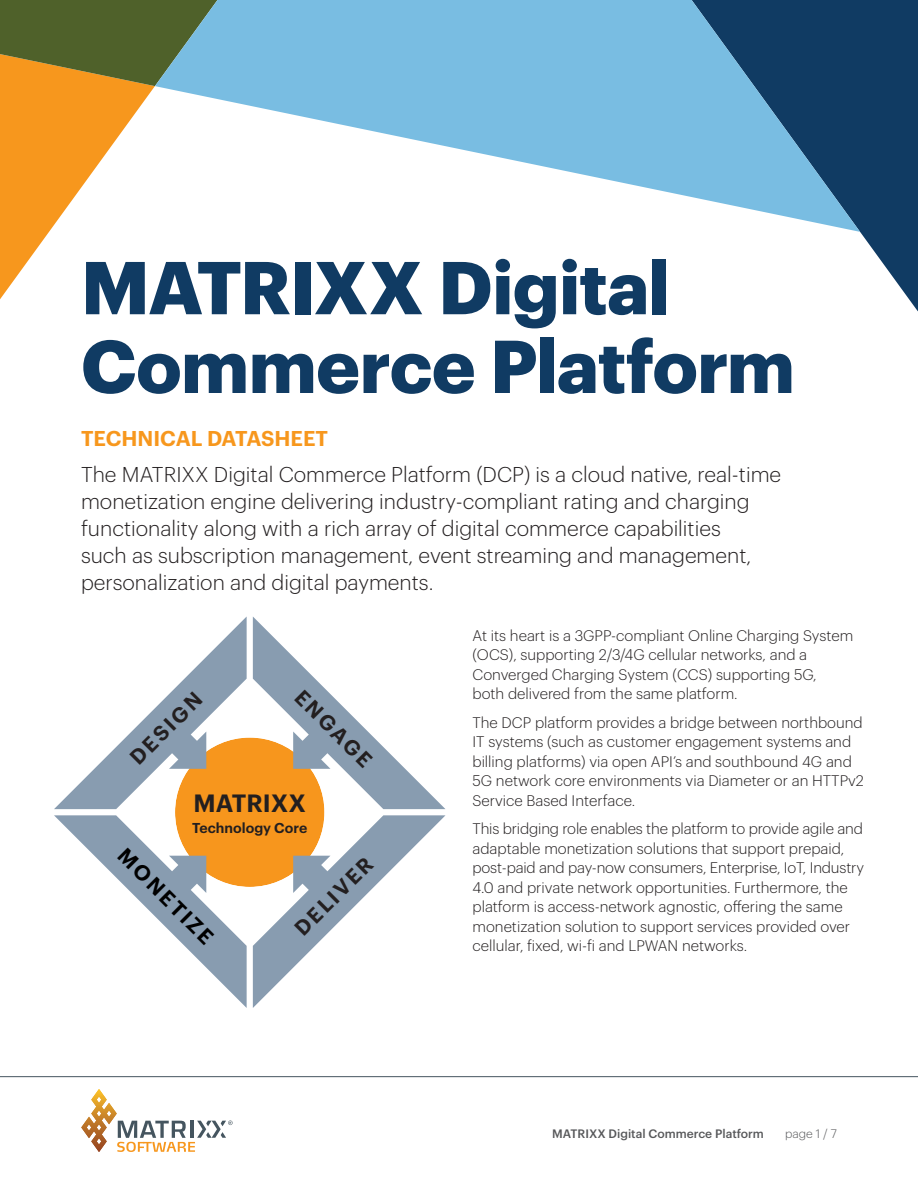
<style>
.page{position:relative;width:918px;height:1188px;background:#fff}
.page>*{position:absolute;margin:0;border:0;box-sizing:border-box;transform-origin:0 0}
.Cover_title{font:700 73.2px/78.8px "Graphik";letter-spacing:-.01em;color:#103b63}
.t1{font:600 24.45px "Graphik";color:#231f20}
._16_body_intro{font:300 21px/27px "Graphik";color:#231f20}
._14_orange_heading{font:600 21px "Graphik";color:#f7971d}
.t2{font:600 20.85px "Graphik";color:#231f20}
.t3{font:600 20.85px "Graphik";color:#000}
._10_Body_light{font:300 15px/19.5px "Graphik";color:#231f20}
.t4{font:600 13.95px "Graphik";color:#231f20}
.t5{font:500 12px "Graphik";color:#57585a}
.t6{font:300 12px "Graphik";color:#57585a}
</style>
<div class="page">
<hr style="left:0;top:1076px;width:918px;height:1px;background:#45555f">
<svg style="left:81px;top:1089px;width:152px;height:63px"></svg>
<svg style="left:0;top:0;width:155px;height:299px"></svg>
<svg style="left:860px;top:0;width:58px;height:311px;background:#2e5477"></svg>
<svg style="left:155px;top:0;width:705px;height:232px;fill:#79bde2"></svg>
<div style="left:175px;top:738px;width:149px;height:149px;background:#f7961d;border-radius:50%"></div>
<svg style="left:253px;top:617px;width:192px;height:192px"></svg>
<svg style="left:54px;top:815px;width:193px;height:193px"></svg>
<svg style="left:54px;top:617px;width:193px;height:192px"></svg>
<svg style="left:253px;top:815px;width:193px;height:193px"></svg>
<p class="Cover_title" style="left:81px;top:242px;width:715px">MATRIXX Digital<br>Commerce Platform</p>
<p class="_14_orange_heading" style="left:81px;top:423px;width:249px">TECHNICAL DATASHEET</p>
<p class="_16_body_intro" style="left:81px;top:460px;width:702px">The MATRIXX Digital Commerce Platform (DCP) is a cloud native, real-time monetization engine delivering industry-compliant rating and charging functionality along with a rich array of digital commerce capabilities<br>such as subscription management, event streaming and management, personalization and digital payments.</p>
<p class="t2" style="left:122px;top:750px;width:94px;rotate:-45deg">DESIGN</p>
<p class="t2" style="left:310px;top:682px;width:101px;rotate:45deg">ENGAGE</p>
<p class="t1" style="left:194px;top:785px;width:114px">MATRIXX</p>
<p class="t4" style="left:192px;top:818px;width:117px">Technology Core</p>
<p class="t3" style="left:133px;top:841px;width:127px;rotate:45deg">MONETIZE</p>
<p class="t2" style="left:287px;top:921px;width:103px;rotate:-45deg">DELIVER</p>
<p class="_10_Body_light" style="left:472px;top:624px;width:382px">At its heart is a 3GPP-compliant Online Charging System (OCS), supporting 2/3/4G cellular networks, and a Converged Charging System (CCS) supporting 5G,<br>both delivered from the same platform.</p>
<p class="_10_Body_light" style="left:472px;top:711px;width:393px">The DCP platform provides a bridge between northbound IT systems (such as customer engagement systems and billing platforms) via open API’s and southbound 4G and 5G network core environments via Diameter or an HTTPv2<br>Service Based Interface.</p>
<p class="_10_Body_light" style="left:472px;top:818px;width:393px">This bridging role enables the platform to provide agile and adaptable monetization solutions that support prepaid, post-paid and pay-now consumers, Enterprise, IoT, Industry 4.0 and private network opportunities. Furthermore, the platform is access-network agnostic, offering the same monetization solution to support services provided over cellular, fixed, wi-fi and LPWAN networks.</p>
<p class="t5" style="left:552px;top:1124px;width:213px">MATRIXX Digital Commerce Platform</p>
<p class="t6" style="left:785px;top:1125px;width:53px">page 1 / 7</p>
</div>
